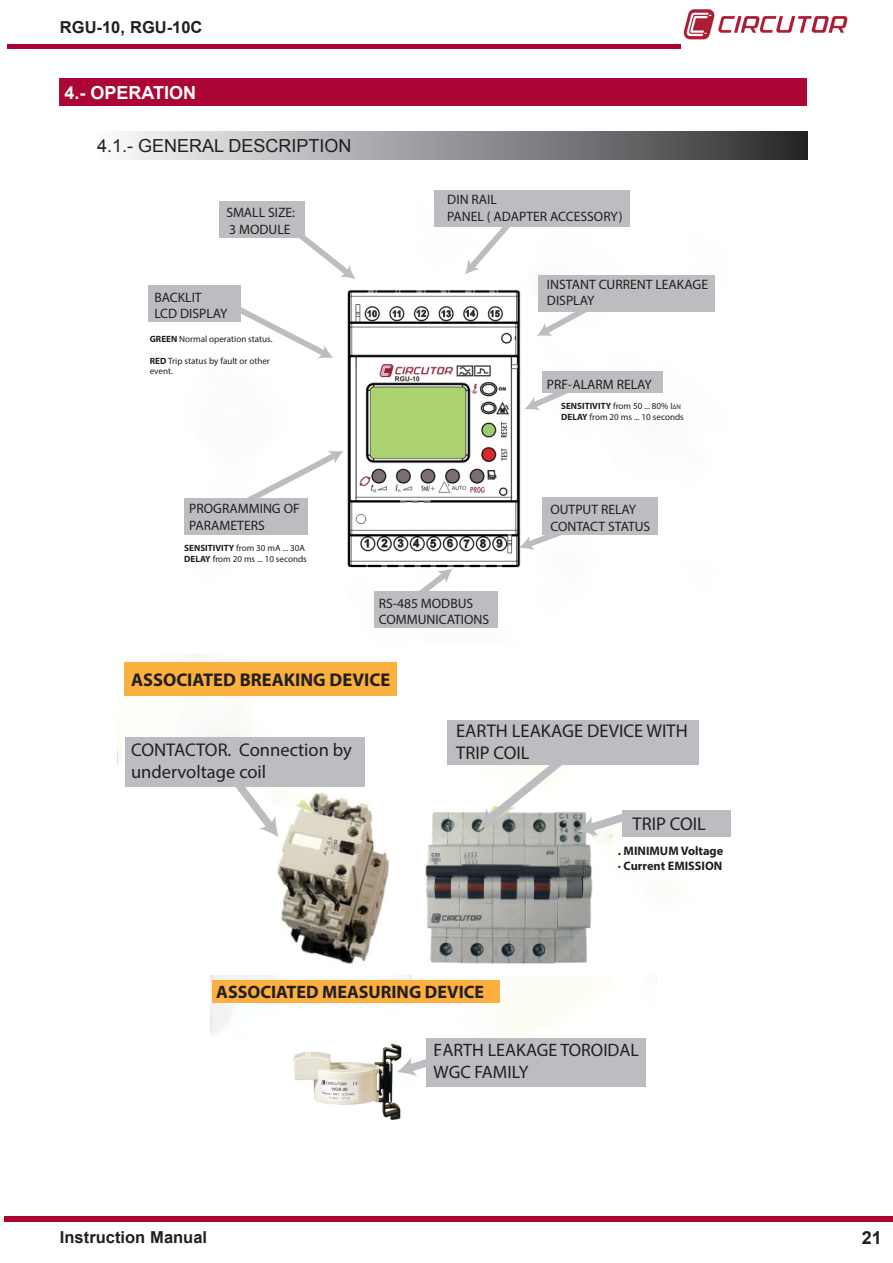
<style>
.page{position:relative;width:893px;height:1263px;background:#fff}
.page>*{position:absolute;margin:0;border:0;box-sizing:border-box;transform-origin:0 0}
.t1{font:18.45px/22.2px "Myriad Pro";color:#231f20}
.t2{font:700 18.45px "Myriad Pro";color:#231f20}
.t3{font:18px/21.6px "Myriad Pro";color:#231f20}
.t4{font:700 18px "Myriad Pro";color:#231f20}
.Punto_capitulo_1{font:18px "Arial";color:#231f20}
.Capitulo{font:700 18px "Arial";color:#fff}
.t5{font:700 18px "Arial";color:#231f20}
.t6{font:700 16.5px "Arial";color:#231f20}
.t7{font:13.65px/16.4px "Myriad Pro";color:#231f20}
.t8{font:700 12.3px/14.9px "Myriad Pro";color:#231f20}
.t9{font:9.15px/10.9px "Myriad Pro";color:#231f20}
.s1{font-weight:700}
.s2{font-size:6.75px}
</style>
<div class="page">
<img style="left:683px;top:9px;width:165px;height:31px">
<div style="left:4px;top:1216px;width:889px;height:5px;background:#ab0333"></div>
<div style="left:7px;top:44px;width:673px;height:5px;background:#ab0333"></div>
<div style="left:60px;top:79px;width:747px;height:27px;background:#ab0634"></div>
<div style="left:92px;top:132px;width:715px;height:27px;background:linear-gradient(to right,#fcfeff,#2d2d2f)"></div>
<img style="left:148px;top:201px;width:567px;height:367px">
<div style="left:434px;top:190px;width:196px;height:37px;background:#bcbdc0"></div>
<svg style="left:463px;top:227px;width:56px;height:48px"></svg>
<div style="left:539px;top:275px;width:176px;height:36px;background:#bcbdc0"></div>
<div style="left:542px;top:372px;width:120px;height:21px;background:#bcbdc0"></div>
<div style="left:542px;top:497px;width:115px;height:38px;background:#bcbdc0"></div>
<div style="left:374px;top:591px;width:124px;height:37px;background:#bcbdc0"></div>
<div style="left:184px;top:498px;width:124px;height:37px;background:#bcbdc0"></div>
<div style="left:148px;top:286px;width:92px;height:36px;background:#bcbdc0"></div>
<div style="left:220px;top:201px;width:85px;height:37px;background:#bcbdc0"></div>
<svg style="left:537px;top:301px;width:58px;height:38px"></svg>
<svg style="left:519px;top:524px;width:53px;height:28px"></svg>
<svg style="left:525px;top:380px;width:56px;height:33px"></svg>
<svg style="left:411px;top:567px;width:42px;height:24px"></svg>
<svg style="left:238px;top:448px;width:105px;height:61px"></svg>
<svg style="left:227px;top:300px;width:106px;height:61px"></svg>
<svg style="left:287px;top:223px;width:69px;height:58px"></svg>
<img style="left:117px;top:653px;width:582px;height:311px">
<div style="left:125px;top:662px;width:272px;height:34px;background:#fbb03f"></div>
<div style="left:125px;top:737px;width:240px;height:49px;background:#bcbdc0"></div>
<div style="left:447px;top:720px;width:251px;height:45px;background:#bcbdc0"></div>
<div style="left:622px;top:810px;width:109px;height:27px;background:#bcbdc0"></div>
<svg style="left:225px;top:786px;width:56px;height:51px"></svg>
<svg style="left:478px;top:765px;width:157px;height:72px"></svg>
<img style="left:211px;top:975px;width:445px;height:145px">
<div style="left:212px;top:980px;width:288px;height:23px;background:#fbb03f"></div>
<div style="left:426px;top:1038px;width:220px;height:48px;background:#bcbdc0"></div>
<svg style="left:397px;top:1048px;width:29px;height:30px"></svg>
<p class="t6" style="left:60px;top:17px;width:144px">RGU-10, RGU-10C</p>
<p class="Capitulo" style="left:65px;top:81px;width:133px">4.- OPERATION</p>
<p class="Punto_capitulo_1" style="left:97px;top:134px;width:256px">4.1.- GENERAL DESCRIPTION</p>
<p class="t7" style="left:226px;top:204px;width:70px">SMALL SIZE:<br>3 MODULE</p>
<p class="t7" style="left:154px;top:289px;width:75px">BACKLIT<br>LCD DISPLAY</p>
<p class="t9" style="left:150px;top:333px;width:124px"><span class="s1">GREEN</span> Normal operation status.</p>
<p class="t9" style="left:150px;top:355px;width:122px"><span class="s1">RED</span> Trip status by fault or other event.</p>
<p class="t7" style="left:447px;top:191px;width:177px">DIN RAIL<br>PANEL ( ADAPTER ACCESSORY)</p>
<p class="t7" style="left:547px;top:276px;width:163px">INSTANT CURRENT LEAKAGE<br>DISPLAY</p>
<p class="t7" style="left:547px;top:375px;width:106px">PRE-ALARM RELAY</p>
<p class="t9" style="left:561px;top:400px;width:124px"><span class="s1">SENSITIVITY</span> from 50 ... 80% I<span class="s2">∆N<br></span><span class="s1">DELAY</span> from 20 ms ... 10 seconds</p>
<p class="t7" style="left:189px;top:500px;width:112px">PROGRAMMING OF<br>PARAMETERS</p>
<p class="t9" style="left:184px;top:542px;width:124px"><span class="s1">SENSITIVITY</span> from 30 mA ... 30A<br><span class="s1">DELAY</span> from 20 ms ... 10 seconds</p>
<p class="t7" style="left:379px;top:595px;width:112px">RS-485 MODBUS<br>COMMUNICATIONS</p>
<p class="t7" style="left:550px;top:501px;width:101px">OUTPUT RELAY<br>CONTACT STATUS</p>
<p class="t2" style="left:131px;top:667px;width:261px">ASSOCIATED BREAKING DEVICE</p>
<p class="t1" style="left:131px;top:738px;width:222px">CONTACTOR. Connection by undervoltage coil</p>
<p class="t1" style="left:456px;top:719px;width:233px">EARTH LEAKAGE DEVICE WITH<br>TRIP COIL</p>
<p class="t1" style="left:632px;top:812px;width:75px">TRIP COIL</p>
<p class="t8" style="left:618px;top:843px;width:107px">. MINIMUM Voltage · Current EMISSION</p>
<p class="t4" style="left:216px;top:980px;width:269px">ASSOCIATED MEASURING DEVICE</p>
<p class="t3" style="left:433px;top:1039px;width:207px">EARTH LEAKAGE TOROIDAL<br>WGC FAMILY</p>
<p class="t6" style="left:60px;top:1226px;width:149px">Instruction Manual</p>
<h2 class="t5" style="left:862px;top:1225px;width:22px">21</h2>
</div>
